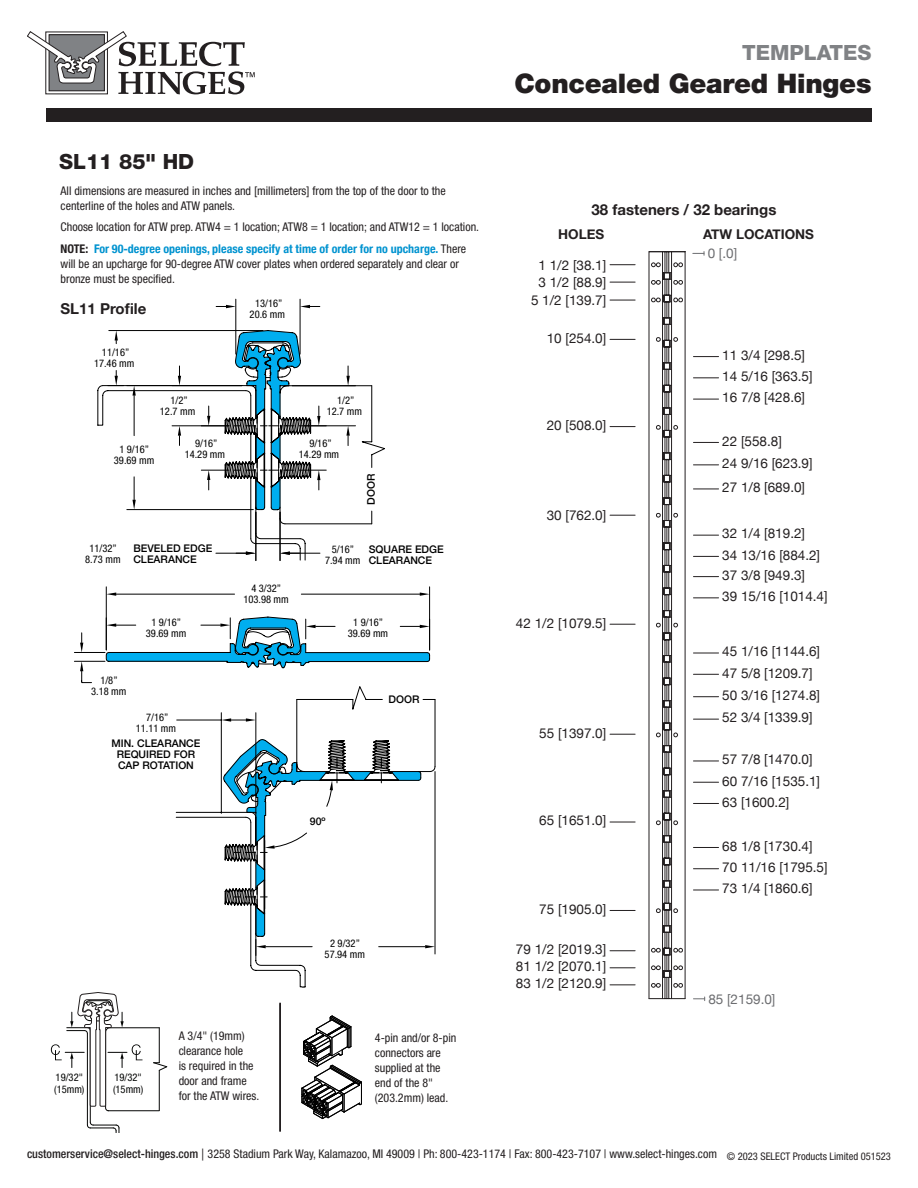
<style>
.page{position:relative;width:918px;height:1188px;background:#fff}
.page>*{position:absolute;margin:0;border:0;box-sizing:border-box;transform-origin:0 0}
.t1{font:900 27px "Helvetica Neue LTW1 G";letter-spacing:-.01em;color:#231f20}
.t2{font:800 21px "Helvetica Neue LTW1 G";color:#808285}
.t3{font:800 21px "Helvetica Neue LTW1 G";color:#231f20}
.t4{font:700 15px "Helvetica Neue";color:#231f20}
.t5{font:13.5px/22.4px "Helvetica Neue";color:#231f20}
.t6{font:700 13.5px "Helvetica Neue";color:#231f20}
.t7{font:13.5px "Helvetica Neue";color:#6c6d70}
.t8{font:condensed 12px/15px "Helvetica Neue";color:#231f20}
.t9{font:condensed 12px/15px "Helvetica Neue LT Std";color:#231f20}
.t10{font:700 condensed 12px "Helvetica Neue";color:#0093d0}
.t11{font:condensed 10.5px/10.9px "Helvetica Neue";color:#000;text-align:center}
.t12{font:500 10.5px/10.9px "Helvetica Neue";color:#000}
.t13{font:condensed 10.5px/12px "Helvetica Neue";color:#040504}
.s1{font-family:"Helvetica Neue LT Std";color:#231f20}
.s2{font-family:"Helvetica Neue LT Std";font-weight:400;color:#231f20}
.s3{font-weight:500}
.s4{font-family:"Helvetica Neue LTW1 G";font-stretch:normal}
</style>
<div class="page">
<hr style="left:235px;top:299px;width:1px;height:55px;background:#000">
<hr style="left:300px;top:299px;width:1px;height:55px;background:#000">
<svg style="left:216px;top:305px;width:20px;height:3px"></svg>
<svg style="left:300px;top:305px;width:20px;height:3px"></svg>
<hr style="left:106px;top:587px;width:1px;height:63px;background:#000">
<hr style="left:429px;top:587px;width:1px;height:63px;background:#000">
<hr style="left:116px;top:594px;width:119px;height:1px;background:#000">
<hr style="left:301px;top:594px;width:119px;height:1px;background:#000">
<svg style="left:106px;top:593px;width:10px;height:3px"></svg>
<svg style="left:420px;top:593px;width:10px;height:3px"></svg>
<svg style="left:175px;top:593px;width:137px;height:395px"></svg>
<svg style="left:97px;top:330px;width:288px;height:231px"></svg>
<svg style="left:74px;top:616px;width:362px;height:340px"></svg>
<svg style="left:27px;top:31px;width:228px;height:63px"></svg>
<div style="left:46px;top:108px;width:826px;height:14px;background:#231f20"></div>
<svg style="left:693px;top:252px;width:12px;height:3px"></svg>
<svg style="left:301px;top:1015px;width:61px;height:104px"></svg>
<hr style="left:108px;top:1110px;width:51px;height:1px;background:#040504">
<hr style="left:110px;top:1027px;width:49px;height:1px;background:#040504">
<hr style="left:159px;top:1028px;width:1px;height:35px;background:#040504">
<svg style="left:153px;top:1062px;width:15px;height:9px"></svg>
<hr style="left:159px;top:1070px;width:1px;height:41px;background:#040504">
<svg style="left:87px;top:1121px;width:33px;height:11px"></svg>
<hr style="left:87px;top:1033px;width:1px;height:92px;background:#040504">
<hr style="left:90px;top:1031px;width:1px;height:91px;background:#040504">
<svg style="left:51px;top:992px;width:92px;height:119px"></svg>
<div style="left:280px;top:1003px;width:1px;height:128px;border:1px solid #231f20"></div>
<svg style="left:648px;top:251px;width:38px;height:749px"></svg>
<svg style="left:693px;top:356px;width:26px;height:1px"></svg>
<svg style="left:693px;top:489px;width:26px;height:1px"></svg>
<svg style="left:693px;top:576px;width:26px;height:1px"></svg>
<svg style="left:693px;top:761px;width:26px;height:1px"></svg>
<svg style="left:693px;top:847px;width:26px;height:1px"></svg>
<svg style="left:693px;top:377px;width:26px;height:1px"></svg>
<svg style="left:693px;top:535px;width:26px;height:1px"></svg>
<svg style="left:693px;top:597px;width:26px;height:1px"></svg>
<svg style="left:693px;top:782px;width:26px;height:1px"></svg>
<svg style="left:693px;top:868px;width:26px;height:1px"></svg>
<svg style="left:693px;top:399px;width:26px;height:1px"></svg>
<svg style="left:693px;top:556px;width:26px;height:1px"></svg>
<svg style="left:693px;top:653px;width:26px;height:1px"></svg>
<svg style="left:693px;top:803px;width:26px;height:1px"></svg>
<svg style="left:693px;top:890px;width:26px;height:1px"></svg>
<svg style="left:693px;top:442px;width:26px;height:1px"></svg>
<svg style="left:693px;top:674px;width:26px;height:1px"></svg>
<svg style="left:693px;top:464px;width:26px;height:1px"></svg>
<svg style="left:693px;top:696px;width:26px;height:1px"></svg>
<svg style="left:693px;top:719px;width:26px;height:1px"></svg>
<svg style="left:610px;top:264px;width:25px;height:1px"></svg>
<svg style="left:610px;top:950px;width:25px;height:1px"></svg>
<svg style="left:610px;top:282px;width:25px;height:1px"></svg>
<svg style="left:610px;top:967px;width:25px;height:1px"></svg>
<svg style="left:610px;top:300px;width:25px;height:1px"></svg>
<svg style="left:610px;top:984px;width:25px;height:1px"></svg>
<svg style="left:610px;top:339px;width:25px;height:1px"></svg>
<svg style="left:610px;top:426px;width:25px;height:1px"></svg>
<svg style="left:610px;top:822px;width:25px;height:1px"></svg>
<svg style="left:610px;top:515px;width:25px;height:1px"></svg>
<svg style="left:610px;top:910px;width:25px;height:1px"></svg>
<svg style="left:610px;top:624px;width:25px;height:1px"></svg>
<svg style="left:610px;top:734px;width:25px;height:1px"></svg>
<svg style="left:693px;top:997px;width:12px;height:4px"></svg>
<h2 class="t3" style="left:59px;top:149px;width:136px">SL11 85" HD</h2>
<p class="t9" style="left:61px;top:183px;width:387px">All dimensions are measured in inches and [millimeters] from the top of the door to the centerline of the holes and ATW panels.</p>
<p class="t9" style="left:61px;top:220px;width:420px">Choose location for ATW prep. ATW4 = 1 location; ATW8 = 1 location; and ATW12 = 1 location.</p>
<p class="t10" style="left:61px;top:239px;width:407px"><span class="s1">NOTE:</span> For 90-degree openings, please specify at time of order for no upcharge. <span class="s2">There</span></p>
<p class="t9" style="left:61px;top:256px;width:400px">will be an upcharge for 90-degree ATW cover plates when ordered separately and clear or bronze must be specified.</p>
<p class="t4" style="left:61px;top:297px;width:87px">SL11 Profile</p>
<p class="t11" style="left:94px;top:347px;width:42px">11/16”<br>17.46 mm</p>
<p class="t11" style="left:250px;top:297px;width:37px">13/16”<br>20.6 mm</p>
<p class="t11" style="left:160px;top:394px;width:37px">1/2”<br>12.7 mm</p>
<p class="t11" style="left:327px;top:394px;width:37px">1/2”<br>12.7 mm</p>
<p class="t11" style="left:299px;top:438px;width:42px">9/16”<br>14.29 mm</p>
<p class="t11" style="left:185px;top:438px;width:42px">9/16”<br>14.29 mm</p>
<p class="t11" style="left:114px;top:444px;width:42px">1 9/16”<br>39.69 mm</p>
<p class="t12" style="left:365px;top:505px;width:32px;rotate:-90deg">DOOR</p>
<p class="t12" style="left:133px;top:542px;width:80px">BEVELED EDGE<br>CLEARANCE</p>
<p class="t11" style="left:85px;top:543px;width:37px">11/32”<br>8.73 mm</p>
<p class="t11" style="left:325px;top:544px;width:37px">5/16”<br>7.94 mm</p>
<p class="t11" style="left:243px;top:583px;width:47px">4 3/32”<br>103.98 mm</p>
<p class="t12" style="left:369px;top:543px;width:77px">SQUARE EDGE<br>CLEARANCE</p>
<p class="t11" style="left:91px;top:675px;width:37px">1/8”<br>3.18 mm</p>
<p class="t11" style="left:146px;top:616px;width:42px">1 9/16”<br>39.69 mm</p>
<p class="t11" style="left:348px;top:616px;width:42px">1 9/16”<br>39.69 mm</p>
<p class="t12" style="left:389px;top:693px;width:32px">DOOR</p>
<p class="t11" style="left:136px;top:711px;width:42px">7/16”<br>11.11 mm</p>
<p class="t12" style="left:111px;top:737px;width:91px;text-align:center">MIN. CLEARANCE<br>REQUIRED FOR<br>CAP ROTATION</p>
<p class="t13" style="left:54px;top:1072px;width:32px">19/32" (15mm)</p>
<p class="t13" style="left:113px;top:1072px;width:32px">19/32" (15mm)</p>
<p class="t8" style="left:179px;top:1029px;width:82px">A 3/4" (19mm) clearance hole<br>is required in the door and frame for the ATW wires.</p>
<p class="t12" style="left:310px;top:815px;width:17px">90º</p>
<p class="t11" style="left:325px;top:938px;width:42px">2 9/32”<br>57.94 mm</p>
<p class="t8" style="left:375px;top:1030px;width:83px">4-pin and/or 8-pin connectors are supplied at the end of the 8" (203.2mm) lead.</p>
<h2 class="t2" style="left:742px;top:40px;width:131px">TEMPLATES</h2>
<h1 class="t1" style="left:514px;top:67px;width:359px">Concealed Geared Hinges</h1>
<p class="t4" style="left:592px;top:198px;width:186px">38 fasteners / 32 bearings</p>
<p class="t6" style="left:558px;top:224px;width:48px">HOLES</p>
<p class="t6" style="left:703px;top:224px;width:112px">ATW LOCATIONS</p>
<p class="t7" style="left:708px;top:244px;width:31px">0 [.0]</p>
<p class="t5" style="left:539px;top:255px;width:69px">1 1/2 [38.1]</p>
<p class="t5" style="left:539px;top:271px;width:69px">3 1/2 [88.9]</p>
<p class="t5" style="left:531px;top:290px;width:77px">5 1/2 [139.7]</p>
<p class="t5" style="left:547px;top:327px;width:61px">10 [254.0]</p>
<p class="t5" style="left:547px;top:415px;width:61px">20 [508.0]</p>
<p class="t5" style="left:547px;top:505px;width:61px">30 [762.0]</p>
<p class="t5" style="left:516px;top:612px;width:92px">42 1/2 [1079.5]</p>
<p class="t5" style="left:539px;top:722px;width:69px">55 [1397.0]</p>
<p class="t5" style="left:539px;top:810px;width:69px">65 [1651.0]</p>
<p class="t5" style="left:539px;top:899px;width:69px">75 [1905.0]</p>
<p class="t5" style="left:516px;top:939px;width:92px">79 1/2 [2019.3]</p>
<p class="t5" style="left:516px;top:956px;width:92px">81 1/2 [2070.1]</p>
<p class="t5" style="left:516px;top:973px;width:92px">83 1/2 [2120.9]</p>
<p class="t5" style="left:722px;top:345px;width:84px">11 3/4 [298.5]</p>
<p class="t5" style="left:722px;top:366px;width:92px">14 5/16 [363.5]</p>
<p class="t5" style="left:722px;top:387px;width:84px">16 7/8 [428.6]</p>
<p class="t5" style="left:722px;top:431px;width:61px">22 [558.8]</p>
<p class="t5" style="left:722px;top:453px;width:92px">24 9/16 [623.9]</p>
<p class="t5" style="left:722px;top:477px;width:84px">27 1/8 [689.0]</p>
<p class="t5" style="left:722px;top:523px;width:84px">32 1/4 [819.2]</p>
<p class="t5" style="left:722px;top:545px;width:99px">34 13/16 [884.2]</p>
<p class="t5" style="left:722px;top:565px;width:84px">37 3/8 [949.3]</p>
<p class="t5" style="left:722px;top:586px;width:107px">39 15/16 [1014.4]</p>
<p class="t5" style="left:722px;top:641px;width:99px">45 1/16 [1144.6]</p>
<p class="t5" style="left:722px;top:662px;width:92px">47 5/8 [1209.7]</p>
<p class="t5" style="left:722px;top:685px;width:99px">50 3/16 [1274.8]<br>52 3/4 [1339.9]</p>
<p class="t5" style="left:722px;top:749px;width:92px">57 7/8 [1470.0]</p>
<p class="t5" style="left:722px;top:770px;width:99px">60 7/16 [1535.1]</p>
<p class="t5" style="left:722px;top:792px;width:69px">63 [1600.2]</p>
<p class="t5" style="left:722px;top:836px;width:92px">68 1/8 [1730.4]</p>
<p class="t5" style="left:722px;top:857px;width:107px">70 11/16 [1795.5]</p>
<p class="t5" style="left:722px;top:878px;width:92px">73 1/4 [1860.6]</p>
<p class="t7" style="left:708px;top:989px;width:69px">85 [2159.0]</p>
<p class="t8" style="left:27px;top:1146px;width:866px"><span class="s3">customerservice@select-hinges.com</span> <span class="s4">|</span> 3258 Stadium Park Way, Kalamazoo, MI 49009 | Ph: 800-423-1174 | Fax: 800-423-7107 | www.select-hinges.com <sub>©</sub> <sub>2023</sub> <sub>SELECT</sub> <sub>Products</sub> <sub>Limited</sub> <sub>051523</sub></p>
</div>
